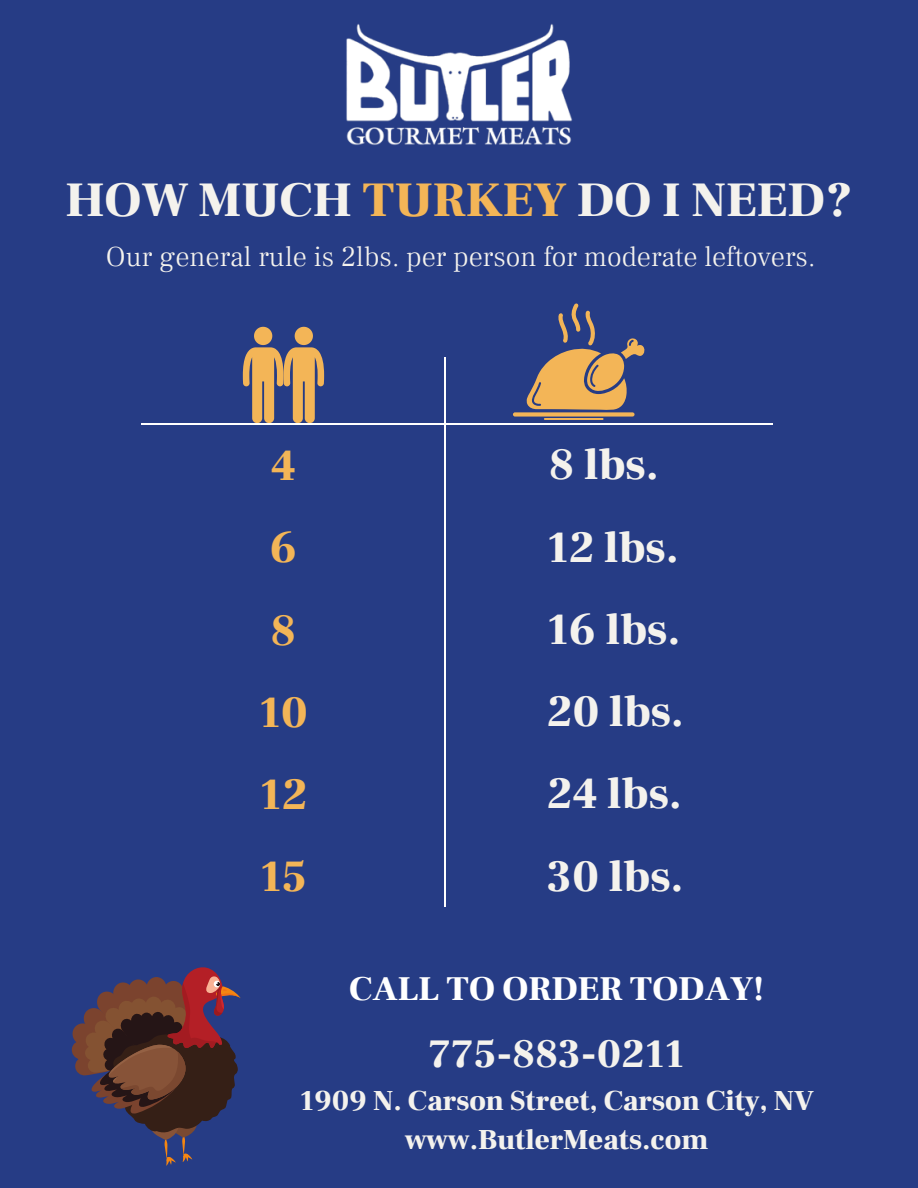
<style>
.page{position:relative;width:918px;height:1188px;background:#263c85}
.page>*{position:absolute;margin:0;border:0;box-sizing:border-box;transform-origin:0 0}
.t1{font:900 49.5px "Frank Ruhl Libre";color:#f4f2ed}
.t2{font:900 44.85px "Frank Ruhl Libre";color:#f4f2ed}
.t3{font:900 44.85px "Frank Ruhl Libre";color:#f3b557}
.t4{font:900 40.5px "Frank Ruhl Libre";color:#f4f2ed}
.t5{font:900 34.65px "Frank Ruhl Libre";color:#fff}
.t6{font:900 28.95px "Frank Ruhl Libre";color:#f4f2ed}
.t7{font:300 28.35px "Frank Ruhl Libre";color:#f4f2ed}
.s1{color:#f3b557}
</style>
<div class="page">
<svg style="left:71px;top:967px;width:170px;height:199px"></svg>
<svg style="left:243px;top:327px;width:81px;height:96px"></svg>
<div style="left:513px;top:412px;width:122px;height:5px;background:#f3b557;border-radius:2px"></div>
<hr style="left:544px;top:418px;width:60px;height:2px;background:#f3b557">
<svg style="left:527px;top:303px;width:118px;height:107px"></svg>
<hr style="left:141px;top:423px;width:632px;height:2px;background:#fff">
<hr style="left:445px;top:357px;width:1px;height:550px;background:#fff">
<img style="left:346px;top:24px;width:227px;height:121px">
<p class="t1" style="left:65px;top:168px;width:788px">HOW MUCH <span class="s1">TURKEY</span> DO I NEED?</p>
<p class="t7" style="left:106px;top:239px;width:711px">Our general rule is 2lbs. per person for moderate leftovers.</p>
<p class="t3" style="left:271px;top:437px;width:27px">4</p>
<p class="t2" style="left:549px;top:436px;width:111px">8 lbs.</p>
<p class="t3" style="left:270px;top:519px;width:29px">6</p>
<p class="t2" style="left:547px;top:519px;width:133px">12 lbs.</p>
<p class="t3" style="left:271px;top:602px;width:27px">8</p>
<p class="t2" style="left:547px;top:601px;width:135px">16 lbs.</p>
<p class="t3" style="left:259px;top:684px;width:51px">10</p>
<p class="t2" style="left:547px;top:683px;width:139px">20 lbs.</p>
<p class="t3" style="left:260px;top:766px;width:49px">12</p>
<p class="t2" style="left:547px;top:766px;width:137px">24 lbs.</p>
<p class="t3" style="left:260px;top:849px;width:49px">15</p>
<p class="t2" style="left:547px;top:848px;width:138px">30 lbs.</p>
<p class="t5" style="left:349px;top:967px;width:417px">CALL TO ORDER TODAY!</p>
<p class="t4" style="left:429px;top:1028px;width:257px">775-883-0211</p>
<p class="t6" style="left:300px;top:1082px;width:515px">1909 N. Carson Street, Carson City, NV</p>
<p class="t6" style="left:405px;top:1121px;width:305px">www.ButlerMeats.com</p>
</div>
